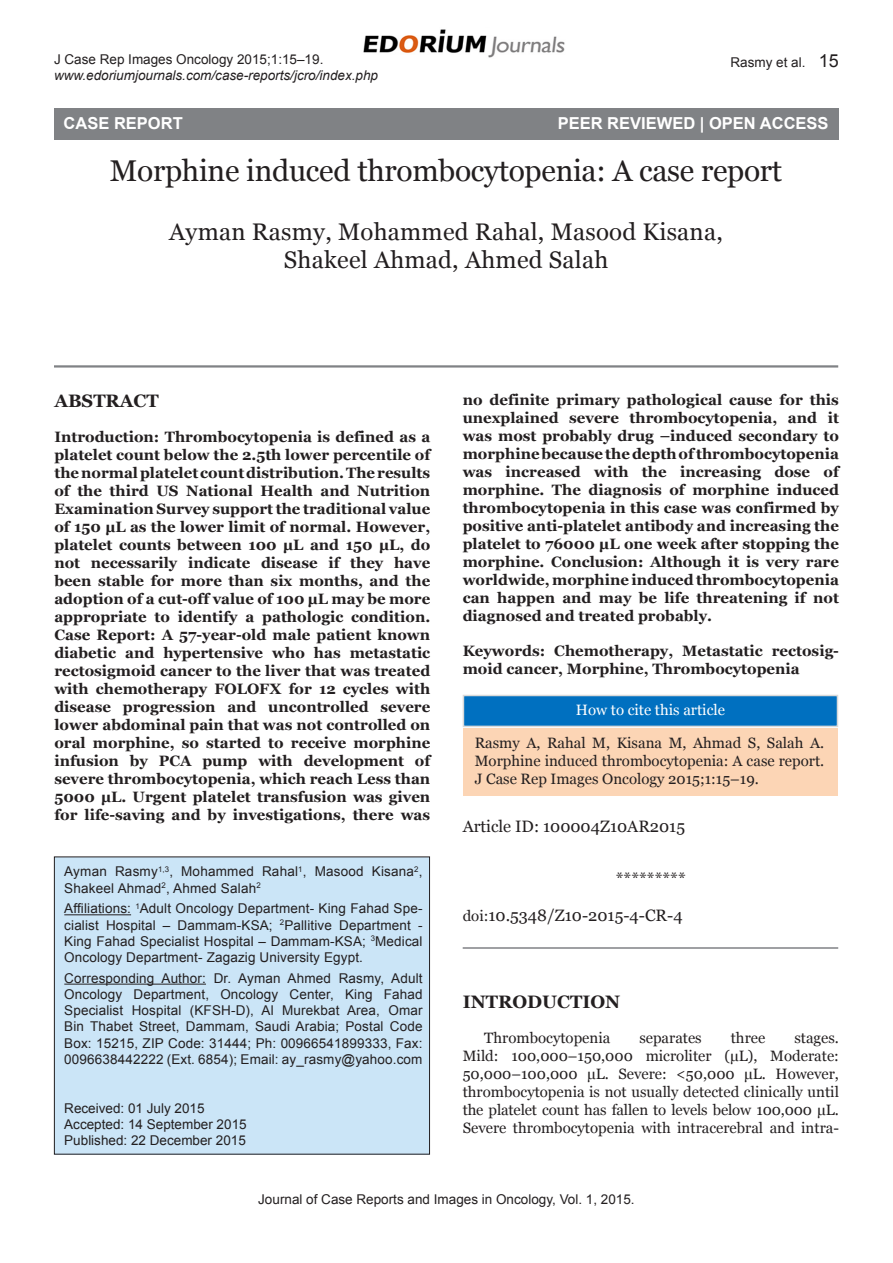
<style>
.page{position:relative;width:893px;height:1263px;background:#fff}
.page>*{position:absolute;margin:0;border:0;box-sizing:border-box;transform-origin:0 0}
.Chapter_Name{font:30px "Georgia";letter-spacing:-.01em;color:#231f20}
.Author_Name{font:24px/28.8px "Georgia";letter-spacing:.01em;color:#231f20;text-align:center}
.Introduction_Head{font:700 18px "Georgia";color:#231f20}
.Abstract_Head{font:700 18px "Georgia";color:#231f20}
.Open_Access{font:700 16.5px "Arial";color:#fff}
.Star{font:16.5px "Georgia";color:#231f20}
.DOI{font:16.5px "Georgia";color:#231f20}
.Abstract_text{font:700 15px/18px "Georgia";color:#231f20;text-align:justify}
.Text{font:15px/18px "Georgia";color:#231f20;text-align:center}
.Keywords{font:700 15px/18px "Georgia";color:#231f20}
.Box_author{font:13.5px/16.2px "Arial";letter-spacing:.01em;color:#231f20;text-align:justify}
.Left_Running_head{font:italic 13.5px "Arial";color:#231f20}
.Left_Running_head-2{font:13.5px "Arial";color:#231f20}
.Box_received_date{font:13.5px "Arial";color:#231f20}
.Right_Running_head{font:13.5px "Arial";color:#231f20}
.s1{font-size:18px}
.s2{color:#fff}
.s3{font-size:15px}
</style>
<div class="page">
<img style="left:363px;top:29px;width:202px;height:29px">
<hr style="left:54px;top:365px;width:784px;height:3px;background:#808285">
<div style="left:54px;top:857px;width:376px;height:297px;background:#cbe5f7"></div>
<div style="left:54px;top:856px;width:376px;height:298px;border:1px solid #231f20"></div>
<hr style="left:64px;top:914px;width:67px;height:1px;background:#231f20">
<hr style="left:64px;top:984px;width:142px;height:1px;background:#231f20">
<div style="left:463px;top:728px;width:375px;height:67px;background:#fcd5b5"></div>
<div style="left:463px;top:695px;width:375px;height:32px;background:#0070c0;border:2px solid #d9d9d9"></div>
<hr style="left:463px;top:947px;width:375px;height:2px;background:#808285">
<div style="left:54px;top:108px;width:784px;height:32px;background:#808285"></div>
<p class="Left_Running_head-2" style="left:54px;top:50px;width:271px">J Case Rep Images Oncology 2015;1:15–19.</p>
<p class="Left_Running_head" style="left:54px;top:67px;width:326px">www.edoriumjournals.com/case-reports/jcro/index.php</p>
<p class="Right_Running_head" style="left:730px;top:54px;width:110px">Rasmy et al. <span class="s1">15</span></p>
<p class="Open_Access" style="left:696px;top:112px;width:121px">OPEN AC ESS</p>
<p class="Chapter_Name" style="left:110px;top:152px;width:674px">Morphine induced thrombocytopenia: A case report</p>
<p class="Author_Name" style="left:169px;top:217px;width:555px">Ayman Rasmy, Mohammed Rahal, Masood Kisana,<br>Shakeel Ahmad, Ahmed Salah</p>
<p class="Open_Access" style="left:64px;top:112px;width:121px">CASE REPORT</p>
<p class="Open_Access" style="left:558px;top:112px;width:272px">PEER REVIEWED | OPEN ACCESS</p>
<p class="Abstract_Head" style="left:54px;top:390px;width:106px">ABSTRACT</p>
<p class="Abstract_text" style="left:54px;top:428px;width:377px">Introduction: Thrombocytopenia is defined as a platelet count below the 2.5th lower percentile of the normal platelet count distribution. The results of the third US National Health and Nutrition Examination Survey support the traditional value of 150 μL as the lower limit of normal. However, platelet counts between 100 μL and 150 μL, do not necessarily indicate disease if they have been stable for more than six months, and the adoption of a cut-off value of 100 μL may be more appropriate to identify a pathologic condition.<br>Case Report: A 57-year-old male patient known diabetic and hypertensive who has metastatic rectosigmoid cancer to the liver that was treated with chemotherapy FOLOFX for 12 cycles with disease progression and uncontrolled severe lower abdominal pain that was not controlled on oral morphine, so started to receive morphine infusion by PCA pump with development of severe thrombocytopenia, which reach Less than 5000 μL. Urgent platelet transfusion was given for life-saving and by investigations, there was</p>
<p class="Box_author" style="left:64px;top:864px;width:360px">Ayman Rasmy<sup>1,3</sup>, Mohammed Rahal<sup>1</sup>, Masood Kisana<sup>2</sup>,<br>Shakeel Ahmad<sup>2</sup>, Ahmed Salah<sup>2</sup></p>
<p class="Box_author" style="left:64px;top:901px;width:360px">Affiliations: <sup>1</sup>Adult Oncology Department- King Fahad Spe&shy;cialist Hospital – Dammam-KSA; <sup>2</sup>Pallitive Department - King Fahad Specialist Hospital – Dammam-KSA; <sup>3</sup>Medical Oncology Department- Zagazig University Egypt.</p>
<p class="Box_author" style="left:64px;top:970px;width:360px">Corresponding Author: Dr. Ayman Ahmed Rasmy, Adult Oncology Department, Oncology Center, King Fahad Specialist Hospital (KFSH-D), Al Murekbat Area, Omar Bin Thabet Street, Dammam, Saudi Arabia; Postal Code Box: 15215, ZIP Code: 31444; Ph: 00966541899333, Fax:<br>0096638442222 (Ext. 6854); Email: ay_rasmy@yahoo.com</p>
<p class="Box_received_date" style="left:64px;top:1099px;width:142px">Received: 01 July 2015</p>
<p class="Box_author" style="left:64px;top:1116px;width:184px">Accepted: 14 September 2015</p>
<p class="Box_author" style="left:64px;top:1132px;width:183px">Published: 22 December 2015</p>
<p class="Abstract_text" style="left:463px;top:391px;width:378px">no definite primary pathological cause for this unexplained severe thrombocytopenia, and it was most probably drug –induced secondary to morphine because the depth of thrombocytopenia was increased with the increasing dose of morphine. The diagnosis of morphine induced thrombocytopenia in this case was confirmed by positive anti-platelet antibody and increasing the platelet to 76000 μL one week after stopping the morphine. Conclusion: Although it is very rare worldwide, morphine induced thrombocytopenia can happen and may be life threatening if not diagnosed and treated probably.</p>
<p class="Keywords" style="left:463px;top:642px;width:378px">Keywords: Chemotherapy, Metastatic rectosig&shy;moid cancer, Morphine, Thrombocytopenia</p>
<p class="Text" style="left:475px;top:694px;width:351px;line-height:32.7px"><span class="s2">How to cite this article<br></span>Rasmy A, Rahal M, Kisana M, Ahmad S, Salah A.</p>
<p class="Text" style="left:475px;top:752px;width:351px;text-align:left">Morphine induced thrombocytopenia: A case report.<br>J Case Rep Images Oncology 2015;1:15–19.</p>
<p class="Star" style="left:463px;top:816px;width:224px">Article ID: 100004Z10AR2015</p>
<p class="Star" style="left:616px;top:869px;width:72px">*********</p>
<p class="DOI" style="left:463px;top:905px;width:222px"><span class="s3">doi:</span>10.5348/Z10-2015-4-CR-4</p>
<p class="Introduction_Head" style="left:463px;top:990px;width:159px">INTRODUCTION</p>
<p class="Text" style="left:484px;top:1029px;width:128px">Thrombocytopenia</p>
<p class="Text" style="left:639px;top:1029px;width:64px">separates</p>
<p class="Text" style="left:731px;top:1029px;width:36px">three</p>
<p class="Text" style="left:463px;top:1029px;width:378px;text-align:justify;text-indent:332px">stages.<br>Mild: 100,000–150,000 microliter (μL), Moderate:<br>50,000–100,000 μL. Severe: &lt;50,000 μL. However, thrombocytopenia is not usually detected clinically until the platelet count has fallen to levels below 100,000 μL.<br>Severe thrombocytopenia with intracerebral and intra-</p>
<p class="Box_author" style="left:258px;top:1191px;width:378px">Journal of Case Reports and Images in Oncology, Vol. 1, 2015.</p>
</div>
